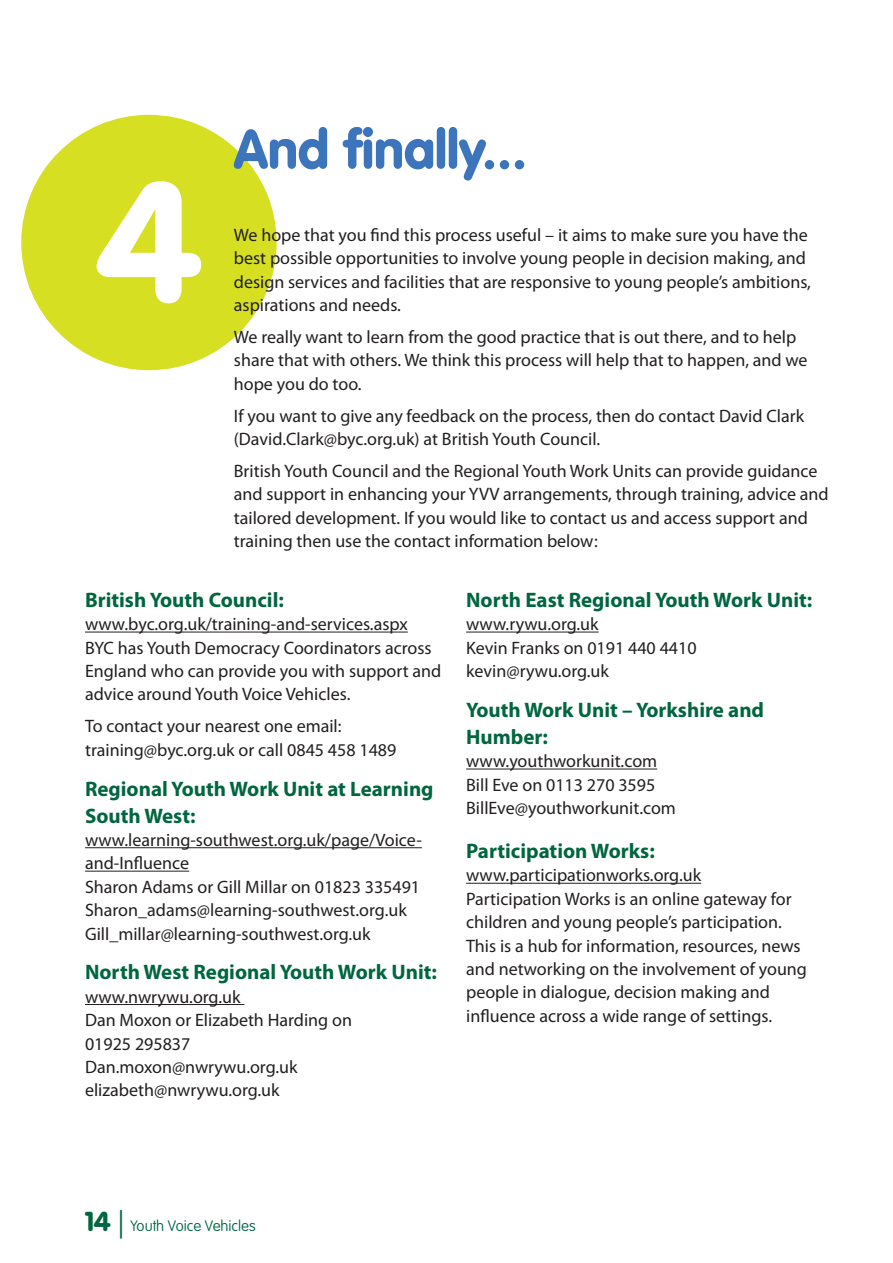
<style>
.page{position:relative;width:893px;height:1263px;background:#fff}
.page>*{position:absolute;margin:0;border:0;box-sizing:border-box;transform-origin:0 0}
.t1{font:900 168.75px "VAG Rounded";color:#fff}
.BIG_head{font:900 54px "VAG Rounded";color:#3c75bb}
.subhead2{font:700 21px/27px "Myriad Pro";color:#006640}
.Body_Text{font:18px/23.4px "Myriad Pro";color:#231f20}
.t2{font:100 15px "VAG Rounded";color:#006640}
.s1{font-weight:900;font-size:27px}
.s2{font-size:27px}
</style>
<div class="page">
<div style="left:21px;top:115px;width:256px;height:255px;background:#d6df21;border-radius:50%"></div>
<hr style="left:85px;top:632px;width:323px;height:1px;background:#231f20">
<hr style="left:85px;top:847px;width:337px;height:1px;background:#231f20">
<hr style="left:85px;top:871px;width:104px;height:1px;background:#231f20">
<hr style="left:85px;top:1004px;width:159px;height:1px;background:#231f20">
<hr style="left:466px;top:632px;width:133px;height:1px;background:#231f20">
<hr style="left:466px;top:768px;width:191px;height:1px;background:#231f20">
<hr style="left:466px;top:883px;width:235px;height:1px;background:#231f20">
<p class="t1" style="left:98px;top:141px;width:105px">4</p>
<p class="BIG_head" style="left:234px;top:117px;width:295px">And finally...</p>
<p class="Body_Text" style="left:234px;top:223px;width:579px">We hope that you find this process useful – it aims to make sure you have the best possible opportunities to involve young people in decision making, and design services and facilities that are responsive to young people’s ambitions, aspirations and needs.</p>
<p class="Body_Text" style="left:234px;top:326px;width:575px">We really want to learn from the good practice that is out there, and to help share that with others. We think this process will help that to happen, and we hope you do too.</p>
<p class="Body_Text" style="left:234px;top:404px;width:572px">If you want to give any feedback on the process, then do contact David Clark (David.Clark@byc.org.uk) at British Youth Council.</p>
<p class="Body_Text" style="left:234px;top:460px;width:596px">British Youth Council and the Regional Youth Work Units can provide guidance and support in enhancing your YVV arrangements, through training, advice and tailored development. If you would like to contact us and access support and training then use the contact information below:</p>
<p class="subhead2" style="left:85px;top:586px;width:200px">British Youth Council:</p>
<p class="Body_Text" style="left:85px;top:613px;width:324px">www.byc.org.uk/training-and-services.aspx</p>
<p class="Body_Text" style="left:85px;top:636px;width:358px">BYC has Youth Democracy Coordinators across<br>England who can provide you with support and advice around Youth Voice Vehicles.</p>
<p class="Body_Text" style="left:85px;top:715px;width:313px">To contact your nearest one email: training@byc.org.uk or call 0845 458 1489</p>
<p class="subhead2" style="left:85px;top:775px;width:350px">Regional Youth Work Unit at Learning<br>South West:</p>
<p class="Body_Text" style="left:85px;top:828px;width:338px">www.learning-southwest.org.uk/page/Voice&shy;and-Influence</p>
<p class="Body_Text" style="left:85px;top:875px;width:337px">Sharon Adams or Gill Millar on 01823 335491</p>
<p class="Body_Text" style="left:85px;top:899px;width:323px">Sharon_adams@learning-southwest.org.uk</p>
<p class="Body_Text" style="left:85px;top:922px;width:287px">Gill_millar@learning-southwest.org.uk</p>
<p class="subhead2" style="left:85px;top:959px;width:353px">North West Regional Youth Work Unit:</p>
<p class="Body_Text" style="left:85px;top:985px;width:157px">www.nwrywu.org.uk</p>
<p class="Body_Text" style="left:85px;top:1009px;width:268px">Dan Moxon or Elizabeth Harding on<br>01925 295837</p>
<p class="Body_Text" style="left:85px;top:1055px;width:214px">Dan.moxon@nwrywu.org.uk</p>
<p class="Body_Text" style="left:85px;top:1079px;width:196px">elizabeth@nwrywu.org.uk</p>
<p class="subhead2" style="left:466px;top:586px;width:348px">North East Regional Youth Work Unit:</p>
<p class="Body_Text" style="left:466px;top:613px;width:134px">www.rywu.org.uk</p>
<p class="Body_Text" style="left:466px;top:636px;width:232px">Kevin Franks on 0191 440 4410</p>
<p class="Body_Text" style="left:466px;top:660px;width:144px">kevin@rywu.org.uk</p>
<p class="subhead2" style="left:466px;top:696px;width:300px">Youth Work Unit – Yorkshire and<br>Humber:</p>
<p class="Body_Text" style="left:466px;top:750px;width:193px">www.youthworkunit.com</p>
<p class="Body_Text" style="left:466px;top:773px;width:191px">Bill Eve on 0113 270 3595</p>
<p class="Body_Text" style="left:466px;top:797px;width:211px">BillEve@youthworkunit.com</p>
<p class="subhead2" style="left:466px;top:838px;width:190px">Participation Works:</p>
<p class="Body_Text" style="left:466px;top:864px;width:237px">www.participationworks.org.uk</p>
<p class="Body_Text" style="left:466px;top:887px;width:342px">Participation Works is an online gateway for children and young people’s participation.<br>This is a hub for information, resources, news and networking on the involvement of young people in dialogue, decision making and influence across a wide range of settings.</p>
<p class="t2" style="left:85px;top:1217px;width:172px"><span class="s1">14</span> <span class="s2">|</span> Youth Voice Vehicles</p>
</div>
